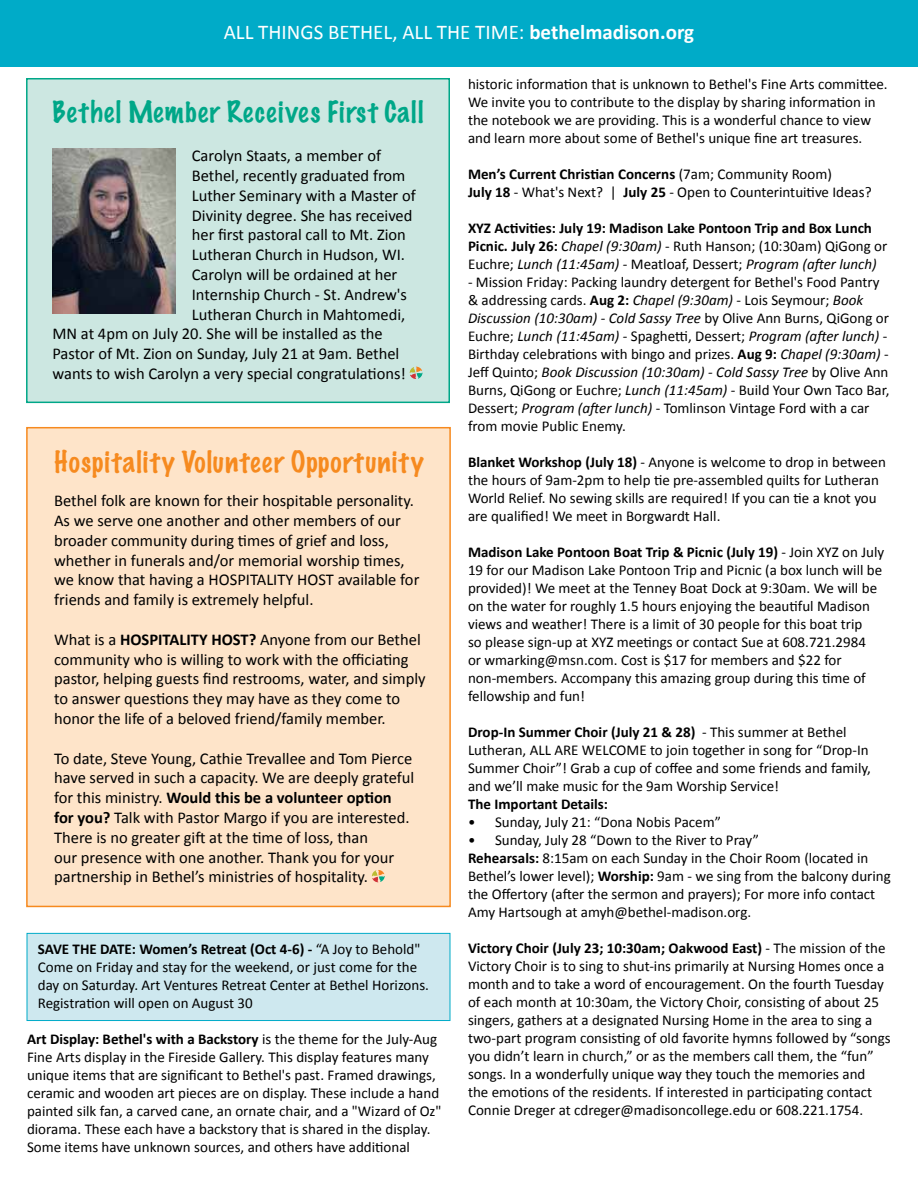
<style>
.page{position:relative;width:918px;height:1188px;background:#fff}
.page>*{position:absolute;margin:0;border:0;box-sizing:border-box;transform-origin:0 0}
.t1{font:100 27px "Marker Felt";letter-spacing:.045em;color:#f68a1f}
.t2{font:100 27px "Marker Felt";letter-spacing:.045em;color:#00a788}
.t3{font:21px "Calibri";color:#fff}
.t4{font:16.5px/19.8px "Calibri";color:#000}
.t5{font:15px/18px "Calibri";color:#000}
.t6{font:700 15px/18px "Calibri";color:#000}
.s1{font-weight:700}
.s2{font-weight:400;font-style:italic}
.s3{font-weight:400}
.s4{font-style:italic}
</style>
<div class="page">
<div style="left:27px;top:933px;width:423px;height:88px;background:#cee8ef;border:1px solid #00abc8"></div>
<div style="left:0;top:0;width:918px;height:66px;background:#00abc8"></div>
<div style="left:26px;top:78px;width:424px;height:325px;background:#cce7e1;border:2px solid #00a788"></div>
<svg style="left:410px;top:367px;width:12px;height:12px"></svg>
<img style="left:53px;top:149px;width:123px;height:164px">
<div style="left:26px;top:427px;width:425px;height:480px;background:#fee4c9;border:2px solid #f68a1f"></div>
<svg style="left:372px;top:870px;width:13px;height:12px"></svg>
<h2 class="t3" style="left:224px;top:19px;width:472px">ALL THINGS BETHEL, ALL THE TIME: <span class="s1">bethelmadison.org</span></h2>
<h1 class="t2" style="left:52px;top:90px;width:372px">Bethel Member Receives First Call</h1>
<p class="t4" style="left:192px;top:145px;width:191px">Carolyn Staats, a member of</p>
<p class="t4" style="left:192px;top:165px;width:215px">Bethel, recently graduated from</p>
<p class="t4" style="left:192px;top:185px;width:226px">Luther Seminary with a Master of</p>
<p class="t4" style="left:192px;top:205px;width:222px">Divinity degree. She has received</p>
<p class="t4" style="left:192px;top:224px;width:216px">her first pastoral call to Mt. Zion</p>
<p class="t4" style="left:192px;top:244px;width:215px">Lutheran Church in Hudson, WI.</p>
<p class="t4" style="left:192px;top:264px;width:207px">Carolyn will be ordained at her</p>
<p class="t4" style="left:192px;top:284px;width:217px">Internship Church - St. Andrew's</p>
<p class="t4" style="left:192px;top:304px;width:215px">Lutheran Church in Mahtomedi,</p>
<p class="t4" style="left:52px;top:323px;width:332px">MN at 4pm on July 20. She will be installed as the</p>
<p class="t4" style="left:52px;top:343px;width:348px">Pastor of Mt. Zion on Sunday, July 21 at 9am. Bethel</p>
<p class="t4" style="left:52px;top:363px;width:355px">wants to wish Carolyn a very special congratulations!</p>
<h1 class="t1" style="left:54px;top:440px;width:371px">Hospitality Volunteer Opportunity</h1>
<p class="t4" style="left:54px;top:490px;width:367px">Bethel folk are known for their hospitable personality.<br>As we serve one another and other members of our broader community during times of grief and loss, whether in funerals and/or memorial worship times, we know that having a HOSPITALITY HOST available for friends and family is extremely helpful.</p>
<p class="t4" style="left:54px;top:629px;width:373px">What is a <span class="s1">HOSPITALITY HOST?</span> Anyone from our Bethel community who is willing to work with the officiating pastor, helping guests find restrooms, water, and simply to answer questions they may have as they come to honor the life of a beloved friend/family member.</p>
<p class="t4" style="left:54px;top:747px;width:362px">To date, Steve Young, Cathie Trevallee and Tom Pierce have served in such a capacity. We are deeply grateful for this ministry. <span class="s1">Would this be a volunteer option for you?</span> Talk with Pastor Margo if you are interested.<br>There is no greater gift at the time of loss, than<br>our presence with one another. Thank you for your partnership in Bethel’s ministries of hospitality.</p>
<p class="t5" style="left:38px;top:939px;width:393px"><span class="s1">SAVE THE DATE: Women’s Retreat (Oct 4-6) -</span> “A Joy to Behold" Come on Friday and stay for the weekend, or just come for the day on Saturday. Art Ventures Retreat Center at Bethel Horizons.<br>Registration will open on August 30</p>
<p class="t5" style="left:27px;top:1029px;width:416px"><span class="s1">Art Display: Bethel's with a Backstory</span> is the theme for the July-Aug Fine Arts display in the Fireside Gallery. This display features many unique items that are significant to Bethel's past. Framed drawings, ceramic and wooden art pieces are on display. These include a hand painted silk fan, a carved cane, an ornate chair, and a "Wizard of Oz" diorama. These each have a backstory that is shared in the display.<br>Some items have unknown sources, and others have additional</p>
<p class="t5" style="left:468px;top:75px;width:421px">historic information that is unknown to Bethel's Fine Arts committee.<br>We invite you to contribute to the display by sharing information in the notebook we are providing. This is a wonderful chance to view and learn more about some of Bethel's unique fine art treasures.</p>
<p class="t5" style="left:468px;top:165px;width:405px"><span class="s1">Men’s Current Christian Concerns</span> (7am; Community Room)<br><span class="s1">July 18</span> - What's Next? | <span class="s1">July 25</span> - Open to Counterintuitive Ideas?</p>
<p class="t6" style="left:468px;top:219px;width:421px">XYZ Activities: July 19: Madison Lake Pontoon Trip and Box Lunch<br>Picnic. July 26: <span class="s2">Chapel (9:30am)</span> <span class="s3">- Ruth Hanson; (10:30am) QiGong or<br>Euchre;</span> <span class="s2">Lunch (11:45am) -</span> <span class="s3">Meatloaf, Dessert;</span> <span class="s2">Program (after lunch)</span></p>
<p class="t5" style="left:468px;top:273px;width:423px">- Mission Friday: Packing laundry detergent for Bethel's Food Pantry &amp; addressing cards. <span class="s1">Aug 2:</span> <span class="s4">Chapel (9:30am)</span> - Lois Seymour; <span class="s4">Book Discussion (10:30am) - Cold Sassy Tree</span> by Olive Ann Burns, QiGong or Euchre; <span class="s4">Lunch (11:45am) -</span> Spaghetti, Dessert; <span class="s4">Program (after lunch)</span> - Birthday celebrations with bingo and prizes. <span class="s1">Aug 9:</span> <span class="s4">Chapel (9:30am)</span> - Jeff Quinto; <span class="s4">Book Discussion (10:30am) - Cold Sassy Tree</span> by Olive Ann Burns, QiGong or Euchre; <span class="s4">Lunch (11:45am) -</span> Build Your Own Taco Bar, Dessert; <span class="s4">Program (after lunch)</span> - Tomlinson Vintage Ford with a car from movie Public Enemy.</p>
<p class="t5" style="left:468px;top:453px;width:419px"><span class="s1">Blanket Workshop (July 18)</span> - Anyone is welcome to drop in between the hours of 9am-2pm to help tie pre-assembled quilts for Lutheran World Relief. No sewing skills are required! If you can tie a knot you are qualified! We meet in Borgwardt Hall.</p>
<p class="t5" style="left:468px;top:543px;width:418px"><span class="s1">Madison Lake Pontoon Boat Trip &amp; Picnic (July 19)</span> - Join XYZ on July 19 for our Madison Lake Pontoon Trip and Picnic (a box lunch will be provided)! We meet at the Tenney Boat Dock at 9:30am. We will be on the water for roughly 1.5 hours enjoying the beautiful Madison views and weather! There is a limit of 30 people for this boat trip<br>so please sign-up at XYZ meetings or contact Sue at 608.721.2984<br>or wmarking@msn.com. Cost is $17 for members and $22 for non-members. Accompany this amazing group during this time of fellowship and fun!</p>
<p class="t5" style="left:468px;top:723px;width:404px"><span class="s1">Drop-In Summer Choir (July 21 &amp; 28)</span> - This summer at Bethel Lutheran, ALL ARE WELCOME to join together in song for “Drop-In Summer Choir”! Grab a cup of coffee and some friends and family, and we’ll make music for the 9am Worship Service!</p>
<p class="t6" style="left:468px;top:795px;width:141px">The Important Details:</p>
<p class="t5" style="left:468px;top:813px;width:254px">• Sunday, July 21: “Dona Nobis Pacem”</p>
<p class="t5" style="left:468px;top:831px;width:424px">• Sunday, July 28 “Down to the River to Pray”<br><span class="s1">Rehearsals:</span> 8:15am on each Sunday in the Choir Room (located in Bethel’s lower level); <span class="s1">Worship:</span> 9am - we sing from the balcony during the Offertory (after the sermon and prayers); For more info contact Amy Hartsough at amyh@bethel-madison.org.</p>
<p class="t5" style="left:468px;top:939px;width:424px"><span class="s1">Victory Choir (July 23; 10:30am; Oakwood East)</span> - The mission of the Victory Choir is to sing to shut-ins primarily at Nursing Homes once a month and to take a word of encouragement. On the fourth Tuesday of each month at 10:30am, the Victory Choir, consisting of about 25 singers, gathers at a designated Nursing Home in the area to sing a two-part program consisting of old favorite hymns followed by “songs you didn’t learn in church,” or as the members call them, the “fun” songs. In a wonderfully unique way they touch the memories and<br>the emotions of the residents. If interested in participating contact Connie Dreger at cdreger@madisoncollege.edu or 608.221.1754.</p>
</div>
